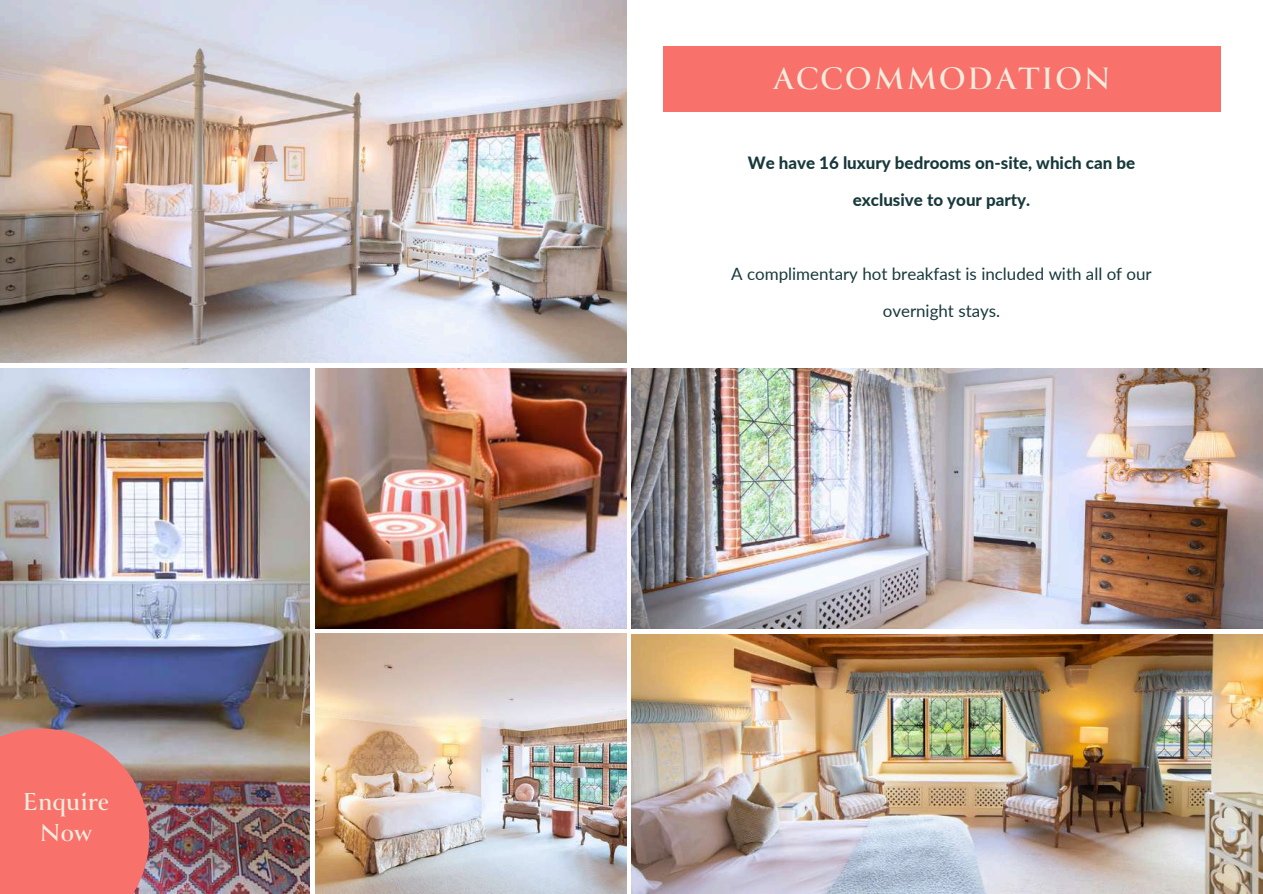
<style>
.page{position:relative;width:1263px;height:894px;background:#fff}
.page>*{position:absolute;margin:0;border:0;box-sizing:border-box;transform-origin:0 0}
.t1{font:700 34.05px "Canto Pen";letter-spacing:.06em;color:#f4ebdd}
.t2{font:700 27px/30.3px "Canto Pen";color:#f4ebdd;text-align:center}
.t3{font:16.95px/37.2px "Lato";color:#18393c;text-align:center}
.t4{font:800 16.95px/37.2px "Lato";color:#18393c;text-align:center}
</style>
<div class="page">
<img style="left:631px;top:368px;width:632px;height:260px">
<img style="left:631px;top:634px;width:632px;height:259px">
<img style="left:0;top:0;width:627px;height:362px">
<img style="left:0;top:368px;width:310px;height:525px">
<img style="left:315px;top:368px;width:312px;height:260px">
<img style="left:315px;top:633px;width:312px;height:260px">
<div style="left:663px;top:47px;width:557px;height:65px;background:#f8716b"></div>
<div style="left:0;top:728px;width:149px;height:165px;background:#f8716b"></div>
<h2 class="t2" style="left:23px;top:787px;width:88px">Enquire<br>Now</h2>
<h1 class="t1" style="left:772px;top:61px;width:340px">ACCOMMODATION</h1>
<p class="t4" style="left:748px;top:143px;width:389px">We have 16 luxury bedrooms on-site, which can be exclusive to your party.</p>
<p class="t3" style="left:731px;top:255px;width:422px">A complimentary hot breakfast is included with all of our overnight stays.</p>
</div>
